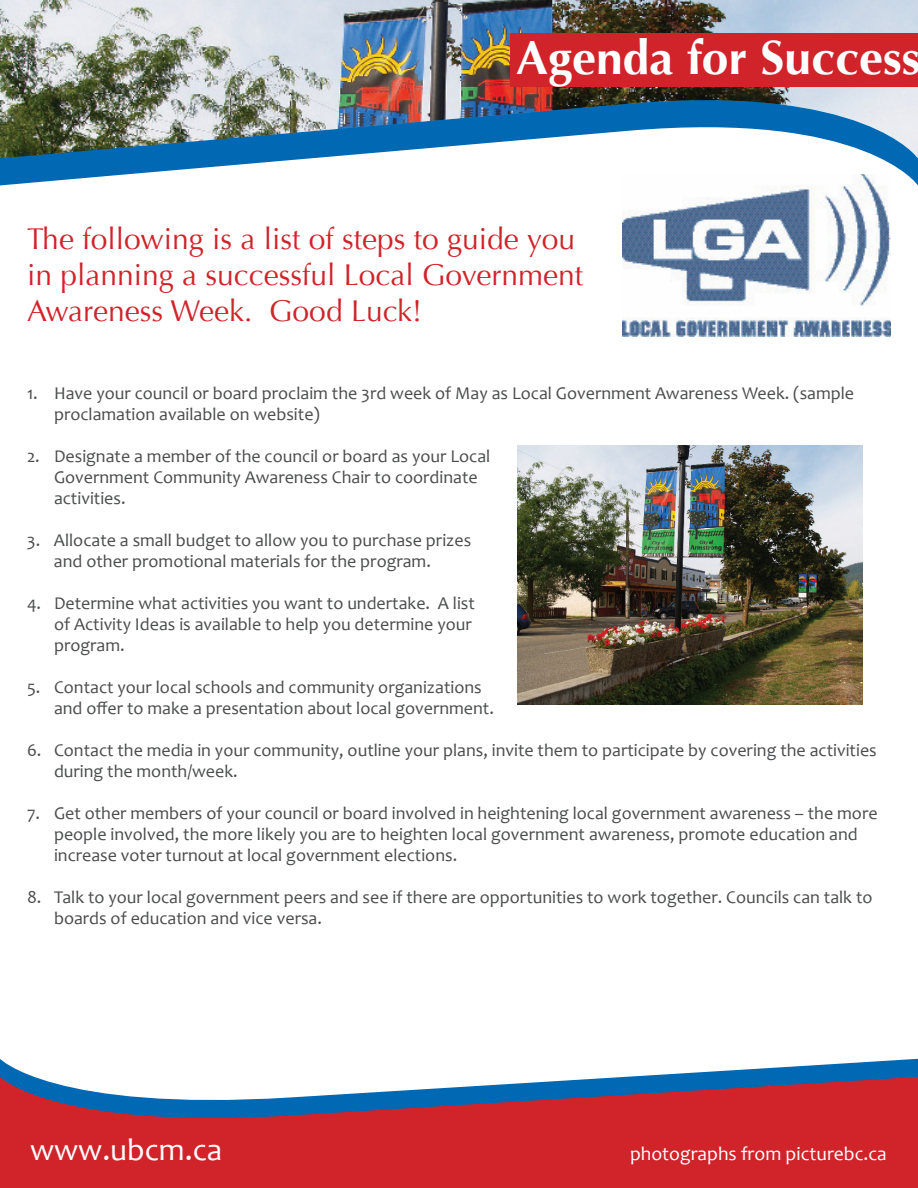
<style>
.page{position:relative;width:918px;height:1188px;background:#fff}
.page>*{position:absolute;margin:0;border:0;box-sizing:border-box;transform-origin:0 0}
.t1{font:700 48px "Optima";color:#fff}
.t2{font:31.5px "Candara";color:#fff}
.t3{font:30px/36px "Optima";color:#d1232a}
.t4{font:19.5px "Candara";color:#fff}
.t5{font:18px/21px "Candara";color:#4b4c4d}
</style>
<div class="page">
<svg style="left:0;top:158px;width:918px;height:27px"></svg>
<img style="left:0;top:0;width:918px;height:158px">
<svg style="left:0;top:1059px;width:918px;height:18px"></svg>
<svg style="left:0;top:1077px;width:918px;height:111px;background:#b83d4d"></svg>
<div style="left:510px;top:34px;width:407px;height:53px;background:#d1232a"></div>
<img style="left:623px;top:174px;width:268px;height:163px">
<img style="left:518px;top:446px;width:344px;height:258px">
<h1 class="t1" style="left:516px;top:30px;width:406px">Agenda for Success</h1>
<h3 class="t3" style="left:27px;top:221px;width:558px">The following is a list of steps to guide you in planning a successful Local Government<br>Awareness Week. Good Luck!</h3>
<p class="t5" style="left:54px;top:383px;width:802px;text-indent:-27px">1. Have your council or board proclaim the 3rd week of May as Local Government Awareness Week. (sample proclamation available on website)</p>
<p class="t5" style="left:54px;top:446px;width:438px;text-indent:-27px">2. Designate a member of the council or board as your Local<br>Government Community Awareness Chair to coordinate activities.</p>
<p class="t5" style="left:54px;top:530px;width:419px;text-indent:-27px">3. Allocate a small budget to allow you to purchase prizes and other promotional materials for the program.</p>
<p class="t5" style="left:54px;top:593px;width:422px;text-indent:-27px">4. Determine what activities you want to undertake. A list of Activity Ideas is available to help you determine your program.</p>
<p class="t5" style="left:54px;top:677px;width:441px;text-indent:-27px">5. Contact your local schools and community organizations and offer to make a presentation about local government.</p>
<p class="t5" style="left:54px;top:740px;width:824px;text-indent:-27px">6. Contact the media in your community, outline your plans, invite them to participate by covering the activities during the month/week.</p>
<p class="t5" style="left:54px;top:803px;width:825px;text-indent:-27px">7. Get other members of your council or board involved in heightening local government awareness – the more people involved, the more likely you are to heighten local government awareness, promote education and increase voter turnout at local government elections.</p>
<p class="t5" style="left:54px;top:887px;width:820px;text-indent:-27px">8. Talk to your local government peers and see if there are opportunities to work together. Councils can talk to boards of education and vice versa.</p>
<h2 class="t2" style="left:30px;top:1131px;width:194px">www.ubcm.ca</h2>
<p class="t4" style="left:630px;top:1142px;width:258px">photographs from picturebc.ca</p>
</div>
